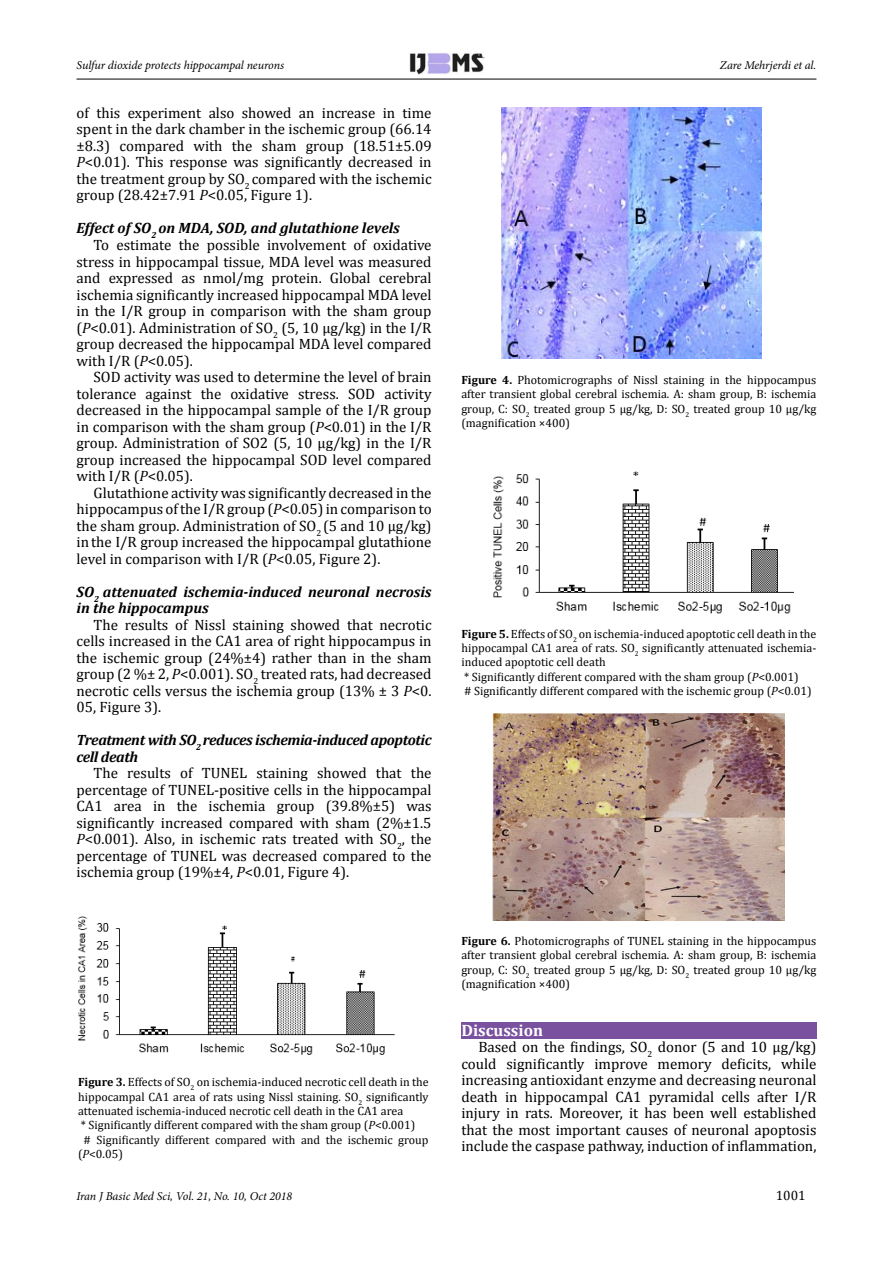
<style>
.page{position:relative;width:893px;height:1263px;background:#fff}
.page>*{position:absolute;margin:0;border:0;box-sizing:border-box;transform-origin:0 0}
.t1{font:700 16.5px "Cambria";color:#fff}
.t2{font:15px/16.5px "Cambria";color:#000;text-align:justify}
.t3{font:italic 700 15px/16.5px "Cambria";color:#000}
.t4{font:italic 700 15px/16.5px "Cambria";letter-spacing:-.025em;color:#000}
.t5{font:13.5px "Cambria";color:#000}
.t6{font:12px/14.4px "Cambria";color:#000;text-align:justify}
.t7{font:italic 12px "Minion Pro";letter-spacing:-.01em;color:#000}
.s1{font-style:italic}
.s2{font-weight:700}
</style>
<div class="page">
<img style="left:409px;top:53px;width:76px;height:22px">
<hr style="left:77px;top:79px;width:739px;height:1px;background:#000">
<div style="left:461px;top:1023px;width:355px;height:16px;background:#7a519e"></div>
<img style="left:78px;top:916px;width:317px;height:139px">
<img style="left:501px;top:107px;width:260px;height:251px">
<img style="left:493px;top:471px;width:301px;height:143px">
<img style="left:493px;top:714px;width:292px;height:207px">
<p class="t7" style="left:77px;top:57px;width:209px">Sulfur dioxide protects hippocampal neurons</p>
<p class="t7" style="left:720px;top:57px;width:98px">Zare Mehrjerdi et al.</p>
<p class="t2" style="left:77px;top:105px;width:357px">of this experiment also showed an increase in time spent in the dark chamber in the ischemic group (66.14 ±8.3) compared with the sham group (18.51±5.09<br><span class="s1">P</span>&lt;0.01). This response was significantly decreased in the treatment group by SO<sub>2</sub> compared with the ischemic group (28.42±7.91 <span class="s1">P</span>&lt;0.05, Figure 1).</p>
<p class="t3" style="left:77px;top:220px;width:325px">Effect of SO<sub>2</sub> on MDA, SOD, and glutathione levels</p>
<p class="t2" style="left:94px;top:237px;width:340px">To estimate the possible involvement of oxidative</p>
<p class="t2" style="left:77px;top:253px;width:357px">stress in hippocampal tissue, MDA level was measured</p>
<p class="t2" style="left:77px;top:270px;width:357px">and expressed as nmol/mg protein. Global cerebral</p>
<p class="t2" style="left:77px;top:286px;width:357px">ischemia significantly increased hippocampal MDA level</p>
<p class="t2" style="left:77px;top:303px;width:357px">in the I/R group in comparison with the sham group</p>
<p class="t2" style="left:77px;top:319px;width:357px">(<span class="s1">P</span>&lt;0.01). Administration of SO<sub>2</sub> (5, 10 µg/kg) in the I/R</p>
<p class="t2" style="left:77px;top:336px;width:357px">group decreased the hippocampal MDA level compared</p>
<p class="t2" style="left:77px;top:352px;width:118px">with I/R (<span class="s1">P</span>&lt;0.05).</p>
<p class="t2" style="left:94px;top:369px;width:340px">SOD activity was used to determine the level of brain</p>
<p class="t2" style="left:77px;top:385px;width:357px">tolerance against the oxidative stress. SOD activity</p>
<p class="t2" style="left:77px;top:402px;width:357px">decreased in the hippocampal sample of the I/R group</p>
<p class="t2" style="left:77px;top:418px;width:357px">in comparison with the sham group (<span class="s1">P</span>&lt;0.01) in the I/R</p>
<p class="t2" style="left:77px;top:435px;width:357px">group. Administration of SO2 (5, 10 µg/kg) in the I/R</p>
<p class="t2" style="left:77px;top:451px;width:357px">group increased the hippocampal SOD level compared</p>
<p class="t2" style="left:77px;top:468px;width:118px">with I/R (<span class="s1">P</span>&lt;0.05).</p>
<p class="t2" style="left:94px;top:484px;width:340px">Glutathione activity was significantly decreased in the</p>
<p class="t2" style="left:77px;top:501px;width:357px">hippocampus of the I/R group (<span class="s1">P</span>&lt;0.05) in comparison to</p>
<p class="t2" style="left:77px;top:517px;width:357px">the sham group. Administration of SO<sub>2</sub> (5 and 10 µg/kg)</p>
<p class="t2" style="left:77px;top:534px;width:357px">inthe I/R group increased the hippocampal glutathione</p>
<p class="t2" style="left:77px;top:550px;width:305px">level in comparison with I/R (<span class="s1">P</span>&lt;0.05, Figure 2).</p>
<p class="t3" style="left:77px;top:583px;width:357px">SO<sub>2</sub> attenuated ischemia-induced neuronal necrosis in the hippocampus</p>
<p class="t2" style="left:77px;top:616px;width:357px;text-indent:17px">The results of Nissl staining showed that necrotic cells increased in the CA1 area of right hippocampus in the ischemic group (24%±4) rather than in the sham group (2 %± 2, <span class="s1">P</span>&lt;0.001). SO<sub>2</sub> treated rats, had decreased necrotic cells versus the ischemia group (13% ± 3 <span class="s1">P</span>&lt;0.<br>05, Figure 3).</p>
<p class="t4" style="left:77px;top:731px;width:356px">Treatment with SO<sub>2</sub> reduces ischemia-induced apoptotic cell death</p>
<p class="t2" style="left:77px;top:765px;width:357px;text-indent:17px">The results of TUNEL staining showed that the percentage of TUNEL-positive cells in the hippocampal CA1 area in the ischemia group (39.8%±5) was significantly increased compared with sham (2%±1.5<br><span class="s1">P</span>&lt;0.001). Also, in ischemic rats treated with SO<sub>2</sub>, the percentage of TUNEL was decreased compared to the ischemia group (19%±4, <span class="s1">P</span>&lt;0.01, Figure 4).</p>
<p class="t6" style="left:461px;top:372px;width:357px"><span class="s2">Figure 4.</span> Photomicrographs of Nissl staining in the hippocampus after transient global cerebral ischemia. A: sham group, B: ischemia group, C: SO<sub>2</sub> treated group 5 µg/kg, D: SO<sub>2</sub> treated group 10 µg/kg (magnification ×400)</p>
<p class="t6" style="left:461px;top:626px;width:357px;text-align:left"><span class="s2">Figure 5.</span> Effects of SO<sub>2</sub> on ischemia-induced apoptotic cell death in the hippocampal CA1 area of rats. SO<sub>2</sub> significantly attenuated ischemia&shy;induced apoptotic cell death<br>* Significantly different compared with the sham group (<span class="s1">P</span>&lt;0.001)<br># Significantly different compared with the ischemic group (<span class="s1">P</span>&lt;0.01)</p>
<p class="t6" style="left:78px;top:1075px;width:352px"><span class="s2">Figure 3.</span> Effects of SO<sub>2</sub> on ischemia-induced necrotic cell death in the</p>
<p class="t6" style="left:78px;top:1089px;width:352px">hippocampal CA1 area of rats using Nissl staining. SO<sub>2</sub> significantly</p>
<p class="t6" style="left:78px;top:1104px;width:327px">attenuated ischemia-induced necrotic cell death in the CA1 area</p>
<p class="t6" style="left:81px;top:1118px;width:336px">* Significantly different compared with the sham group (<span class="s1">P</span>&lt;0.001)</p>
<p class="t6" style="left:84px;top:1132px;width:347px"># Significantly different compared with and the ischemic group</p>
<p class="t6" style="left:78px;top:1147px;width:46px">(<span class="s1">P</span>&lt;0.05)</p>
<p class="t6" style="left:461px;top:934px;width:357px"><span class="s2">Figure 6.</span> Photomicrographs of TUNEL staining in the hippocampus after transient global cerebral ischemia. A: sham group, B: ischemia group, C: SO<sub>2</sub> treated group 5 µg/kg, D: SO<sub>2</sub> treated group 10 µg/kg (magnification ×400)</p>
<p class="t1" style="left:461px;top:1018px;width:83px">Discussion</p>
<p class="t2" style="left:461px;top:1039px;width:357px;text-indent:17px">Based on the findings, SO<sub>2</sub> donor (5 and 10 µg/kg) could significantly improve memory deficits, while increasing antioxidant enzyme and decreasing neuronal death in hippocampal CA1 pyramidal cells after I/R injury in rats. Moreover, it has been well established that the most important causes of neuronal apoptosis include the caspase pathway, induction of inflammation,</p>
<p class="t7" style="left:77px;top:1187px;width:217px">Iran J Basic Med Sci, Vol. 21, No. 10, Oct 2018</p>
<p class="t5" style="left:776px;top:1187px;width:31px">1001</p>
</div>
